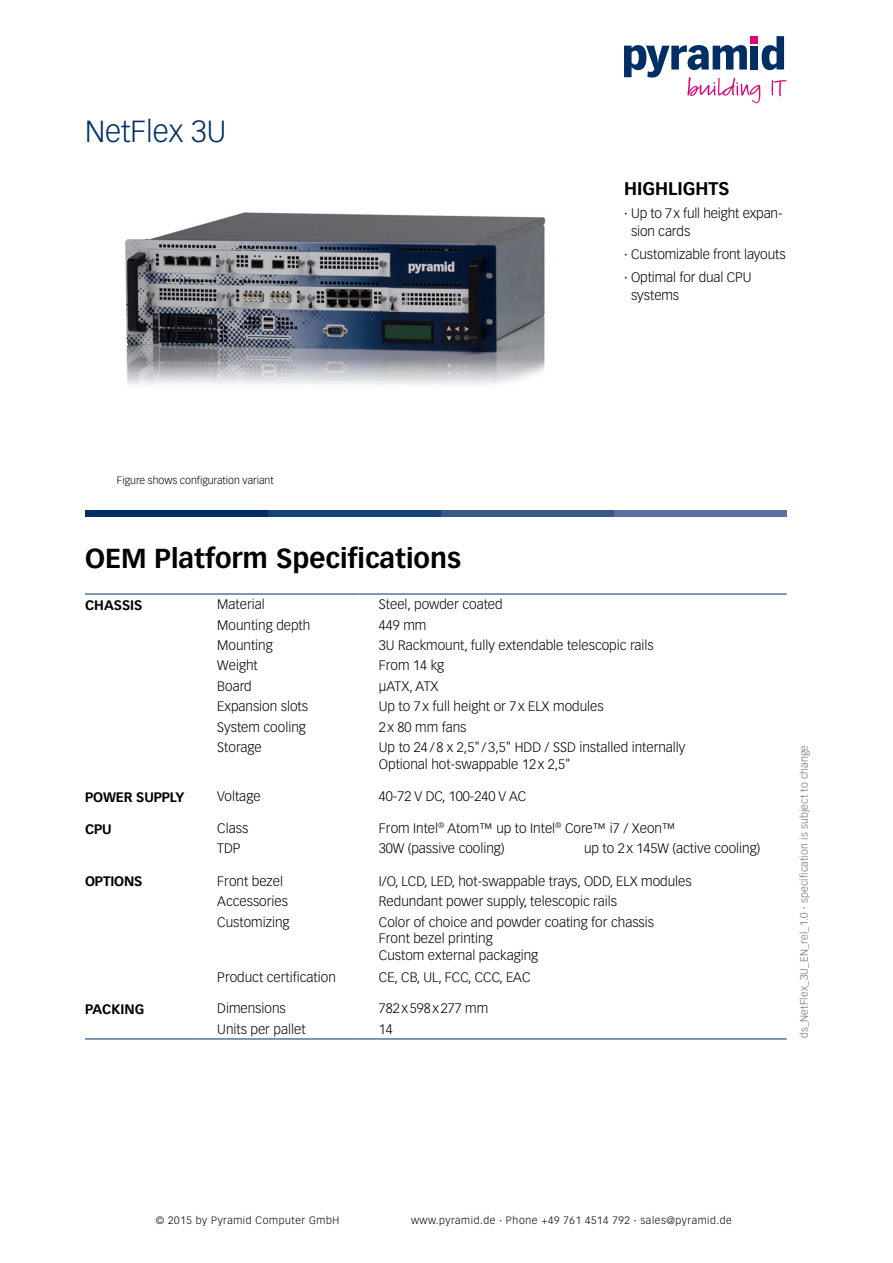
<style>
.page{position:relative;width:893px;height:1263px;background:#fff}
.page>*{position:absolute;margin:0;border:0;box-sizing:border-box;transform-origin:0 0}
.t1{font:300 30px "Vectora LH";color:#002f65}
.t2{font:700 27px "Vectora LH";color:#000}
.t3{font:700 18px "Vectora LH";color:#000}
.t4{font:300 13.5px/16.5px "Vectora LH";color:#000}
.t5{font:700 13.5px "Vectora LH";letter-spacing:-.01em;color:#000}
.t6{font:300 10.5px "Vectora LH";letter-spacing:.055em;color:#000}
.t7{font:300 10.5px "Vectora LH";letter-spacing:.02em;color:#6d6e71}
.t8{font:300 10.5px "Vectora LH";color:#000}
</style>
<div class="page">
<svg style="left:624px;top:36px;width:163px;height:67px"></svg>
<div style="left:85px;top:510px;width:183px;height:6px;background:#002f65"></div>
<div style="left:268px;top:510px;width:173px;height:6px;background:#174275"></div>
<div style="left:441px;top:510px;width:173px;height:6px;background:#3b5788"></div>
<div style="left:614px;top:510px;width:173px;height:6px;background:#5c709d"></div>
<hr style="left:85px;top:594px;width:113px;height:1px;background:#002f65">
<hr style="left:215px;top:594px;width:144px;height:1px;background:#002f65">
<hr style="left:85px;top:1038px;width:113px;height:1px;background:#002f65">
<hr style="left:215px;top:1038px;width:144px;height:1px;background:#002f65">
<hr style="left:376px;top:1038px;width:205px;height:1px;background:#002f65">
<hr style="left:581px;top:1038px;width:206px;height:1px;background:#002f65">
<svg style="left:198px;top:594px;width:17px;height:1px"></svg>
<svg style="left:198px;top:1038px;width:17px;height:1px"></svg>
<svg style="left:359px;top:594px;width:17px;height:1px"></svg>
<svg style="left:359px;top:1038px;width:17px;height:1px"></svg>
<hr style="left:376px;top:594px;width:205px;height:1px;background:#002f65">
<hr style="left:581px;top:594px;width:206px;height:1px;background:#002f65">
<img style="left:125px;top:212px;width:421px;height:173px">
<h1 class="t1" style="left:85px;top:114px;width:143px">NetFlex 3U</h1>
<h3 class="t3" style="left:624px;top:177px;width:83px">highlights</h3>
<p class="t4" style="left:631px;top:204px;width:153px;line-height:18px;text-indent:-7px">· Up to 7x full height expan&shy;sion cards</p>
<p class="t4" style="left:624px;top:243px;width:163px;line-height:23.1px">· Customizable front layouts · Optimal for dual CPU</p>
<p class="t4" style="left:631px;top:287px;width:50px">systems</p>
<p class="t8" style="left:117px;top:474px;width:158px">Figure shows configuration variant</p>
<h2 class="t2" style="left:85px;top:542px;width:377px">OEM Platform Specifications</h2>
<p class="t5" style="left:85px;top:597px;width:59px">CHASSIS</p>
<p class="t4" style="left:217px;top:596px;width:49px">Material</p>
<p class="t4" style="left:379px;top:596px;width:125px">Steel, powder coated</p>
<p class="t4" style="left:217px;top:617px;width:95px">Mounting depth</p>
<p class="t4" style="left:379px;top:617px;width:49px">449 mm</p>
<p class="t4" style="left:217px;top:637px;width:57px">Mounting</p>
<p class="t4" style="left:379px;top:637px;width:276px">3U Rackmount, fully extendable telescopic rails</p>
<p class="t4" style="left:217px;top:658px;width:42px">Weight</p>
<p class="t4" style="left:379px;top:658px;width:67px">From 14 kg</p>
<p class="t4" style="left:217px;top:678px;width:36px">Board</p>
<p class="t4" style="left:379px;top:678px;width:61px">µATX, ATX</p>
<p class="t4" style="left:217px;top:698px;width:92px">Expansion slots</p>
<p class="t4" style="left:379px;top:698px;width:226px">Up to 7x full height or 7x ELX modules</p>
<p class="t4" style="left:217px;top:719px;width:90px">System cooling</p>
<p class="t4" style="left:379px;top:719px;width:89px">2x 80 mm fans</p>
<p class="t4" style="left:217px;top:739px;width:46px">Storage</p>
<p class="t4" style="left:379px;top:739px;width:308px">Up to 24/8 x 2,5" /3,5" HDD / SSD installed internally<br>Optional hot-swappable 12x 2,5"</p>
<p class="t5" style="left:85px;top:789px;width:101px">POWER SUPPLY</p>
<p class="t4" style="left:217px;top:789px;width:45px">Voltage</p>
<p class="t4" style="left:379px;top:789px;width:149px">40-72 V DC, 100-240 V AC</p>
<p class="t5" style="left:85px;top:820px;width:28px">CPU</p>
<p class="t4" style="left:217px;top:820px;width:33px">Class</p>
<p class="t4" style="left:379px;top:820px;width:298px">From Intel<sup>®</sup> Atom™ up to Intel<sup>®</sup> Core™ i7 / Xeon™</p>
<p class="t4" style="left:217px;top:840px;width:25px">TDP</p>
<p class="t4" style="left:379px;top:840px;width:127px">30W (passive cooling)</p>
<p class="t4" style="left:584px;top:840px;width:178px">up to 2x 145W (active cooling)</p>
<p class="t5" style="left:85px;top:873px;width:58px">OPTIONs</p>
<p class="t4" style="left:217px;top:873px;width:67px">Front bezel</p>
<p class="t4" style="left:379px;top:873px;width:314px">I/O, LCD, LED, hot-swappable trays, ODD, ELX modules</p>
<p class="t4" style="left:217px;top:893px;width:72px">Accessories</p>
<p class="t4" style="left:379px;top:893px;width:240px">Redundant power supply, telescopic rails</p>
<p class="t4" style="left:217px;top:914px;width:74px">Customizing</p>
<p class="t4" style="left:379px;top:914px;width:277px">Color of choice and powder coating for chassis<br>Front bezel printing<br>Custom external packaging</p>
<p class="t4" style="left:217px;top:969px;width:120px">Product certification</p>
<p class="t4" style="left:379px;top:969px;width:153px">CE, CB, UL, FCC, CCC, EAC</p>
<p class="t5" style="left:85px;top:1001px;width:61px">Packing</p>
<p class="t4" style="left:217px;top:1000px;width:70px">Dimensions</p>
<p class="t4" style="left:379px;top:1000px;width:111px">782x598x277 mm</p>
<p class="t4" style="left:217px;top:1021px;width:90px">Units per pallet</p>
<p class="t4" style="left:379px;top:1021px;width:16px">14</p>
<p class="t7" style="left:798px;top:1038px;width:295px;rotate:-90deg">ds_NetFlex_3U_EN_rel_1.0 · specification is subject to change</p>
<p class="t6" style="left:156px;top:1214px;width:185px">© 2015 by Pyramid Computer GmbH</p>
<p class="t6" style="left:411px;top:1214px;width:322px">www.pyramid.de · Phone +49 761 4514 792 · sales@pyramid.de</p>
</div>
